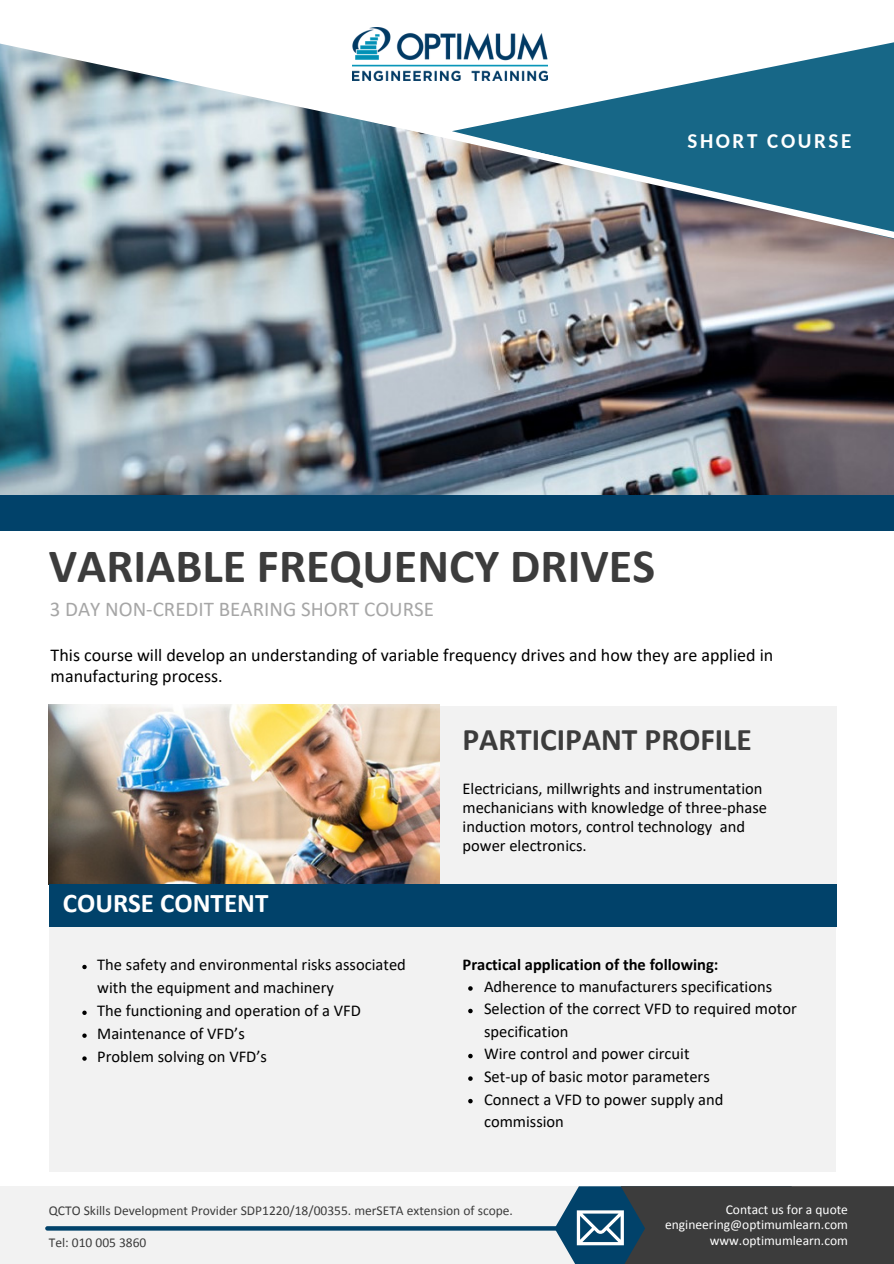
<style>
.page{position:relative;width:894px;height:1264px;background:#fff}
.page>*{position:absolute;margin:0;border:0;box-sizing:border-box;transform-origin:0 0}
.t1{font:700 48px "Calibri";color:#3c3c3c}
.t2{font:700 31.5px "Calibri";color:#3c3c3c}
.t3{font:700 27px "Calibri";color:#fff}
.t4{font:21px "Calibri";color:#a6a6a6}
.t5{font:700 21px "Carlito";letter-spacing:.125em;color:#fff}
.t6{font:18px/21.5px "Calibri";color:#000}
.t7{font:16.5px/19.2px "Calibri";color:#000}
.t8{font:700 16.5px "Calibri";color:#000}
.t9{font:13.5px "Calibri";color:#3c3c3c}
.t10{font:13.5px "Calibri";color:#fff}
</style>
<div class="page">
<div style="left:51px;top:705px;width:785px;height:179px;background:#f2f2f2"></div>
<img style="left:49px;top:704px;width:391px;height:180px">
<div style="left:49px;top:884px;width:787px;height:42px;background:#01426a"></div>
<div style="left:0;top:1186px;width:893px;height:77px;background:#f2f2f2"></div>
<svg style="left:45px;top:1226px;width:527px;height:4px;background:#0b4970"></svg>
<svg style="left:554px;top:1186px;width:339px;height:77px;background:#3e4a50"></svg>
<div style="left:49px;top:926px;width:785px;height:245px;background:#f2f2f2"></div>
<div style="left:0;top:490px;width:893px;height:41px;background:#01426a"></div>
<img style="left:0;top:232px;width:893px;height:262px">
<svg style="left:0;top:43px;width:374px;height:189px"></svg>
<svg style="left:527px;top:42px;width:366px;height:74px;fill:#1b6888"></svg>
<img style="left:374px;top:116px;width:519px;height:135px">
<img style="left:352px;top:28px;width:195px;height:53px">
<svg style="left:82px;top:964px;width:5px;height:5px"></svg>
<svg style="left:82px;top:1010px;width:5px;height:4px"></svg>
<svg style="left:82px;top:1033px;width:5px;height:4px"></svg>
<svg style="left:82px;top:1056px;width:5px;height:4px"></svg>
<svg style="left:468px;top:986px;width:4px;height:4px"></svg>
<svg style="left:468px;top:1008px;width:4px;height:5px"></svg>
<svg style="left:468px;top:1053px;width:4px;height:5px"></svg>
<svg style="left:468px;top:1076px;width:4px;height:4px"></svg>
<svg style="left:468px;top:1098px;width:4px;height:5px"></svg>
<p class="t5" style="left:687px;top:132px;width:165px">SHORT COURSE</p>
<p class="t1" style="left:49px;top:546px;width:607px">VARIABLE FREQUENCY DRIVES</p>
<p class="t4" style="left:50px;top:600px;width:386px">3 DAY NON-CREDIT BEARING SHORT COURSE</p>
<p class="t6" style="left:51px;top:645px;width:724px">This course will develop an understanding of variable frequency drives and how they are applied in manufacturing process.</p>
<p class="t3" style="left:63px;top:891px;width:207px">COURSE CONTENT</p>
<p class="t7" style="left:97px;top:954px;width:310px;line-height:23px">The safety and environmental risks associated with the equipment and machinery</p>
<p class="t7" style="left:97px;top:1002px;width:265px">The functioning and operation of a VFD</p>
<p class="t7" style="left:97px;top:1025px;width:149px">Maintenance of VFD’s</p>
<p class="t7" style="left:97px;top:1048px;width:171px">Problem solving on VFD’s</p>
<p class="t2" style="left:462px;top:726px;width:291px">PARTICIPANT PROFILE</p>
<p class="t7" style="left:462px;top:780px;width:306px">Electricians, millwrights and instrumentation mechanicians with knowledge of three-phase induction motors, control technology and power electronics.</p>
<p class="t8" style="left:462px;top:957px;width:257px">Practical application of the following:</p>
<p class="t7" style="left:484px;top:978px;width:290px">Adherence to manufacturers specifications</p>
<p class="t7" style="left:484px;top:999px;width:314px;line-height:22.5px">Selection of the correct VFD to required motor specification</p>
<p class="t7" style="left:484px;top:1045px;width:207px">Wire control and power circuit</p>
<p class="t7" style="left:484px;top:1068px;width:227px">Set-up of basic motor parameters</p>
<p class="t7" style="left:484px;top:1089px;width:241px;line-height:22.5px">Connect a VFD to power supply and commission</p>
<p class="t9" style="left:49px;top:1204px;width:465px">QCTO Skills Development Provider SDP1220/18/00355. merSETA extension of scope.</p>
<p class="t9" style="left:49px;top:1236px;width:99px">Tel: 010 005 3860</p>
<p class="t10" style="left:725px;top:1203px;width:124px">Contact us for a quote</p>
<p class="t10" style="left:665px;top:1219px;width:184px">engineering@optimumlearn.com</p>
<p class="t10" style="left:709px;top:1234px;width:139px">www.optimumlearn.com</p>
</div>
